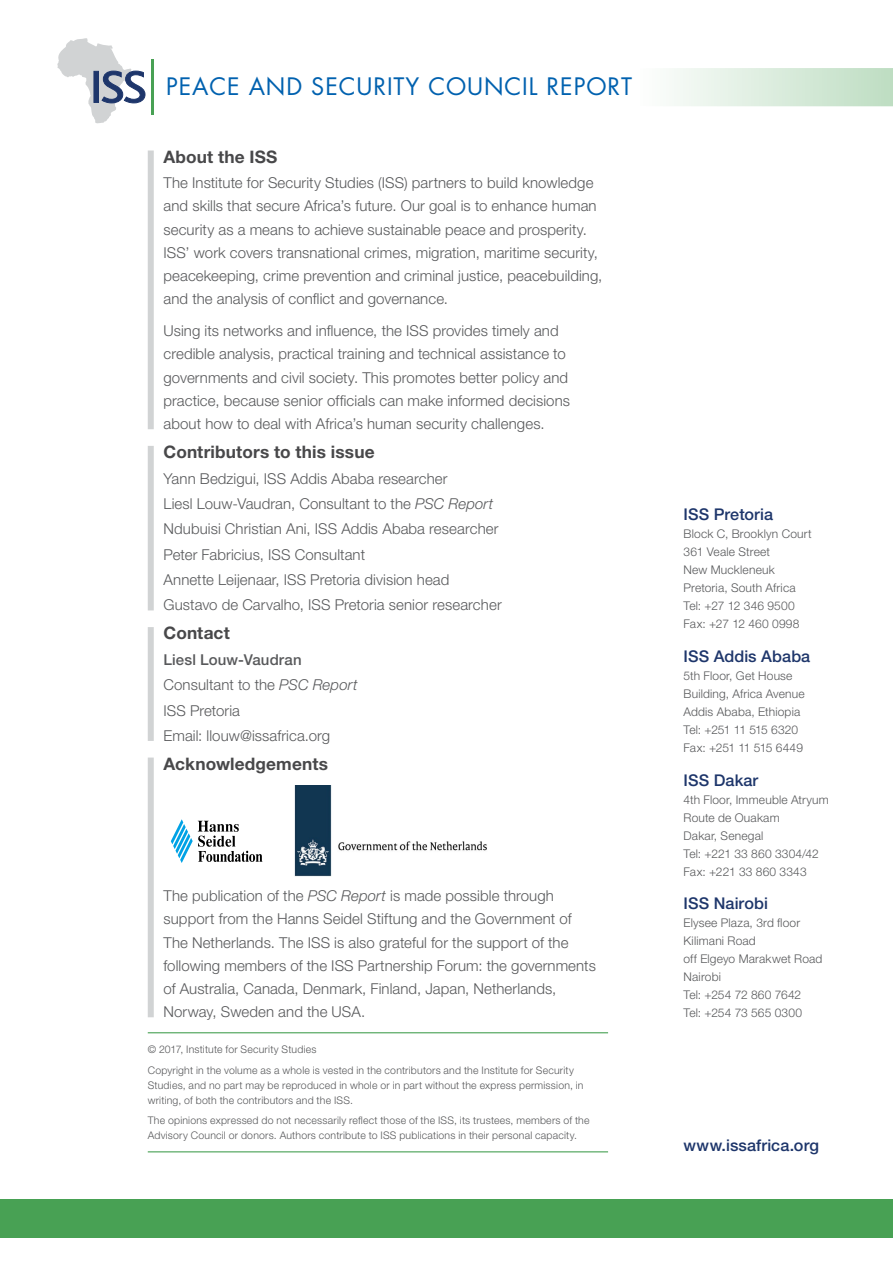
<style>
.page{position:relative;width:893px;height:1263px;background:#fff}
.page>*{position:absolute;margin:0;border:0;box-sizing:border-box;transform-origin:0 0}
.t1{font:23.4px "Futura";letter-spacing:.04em;color:#0061af}
.t2{font:700 17.25px "Helvetica Neue LT Std";letter-spacing:.01em;color:#48484a}
.t3{font:500 16.2px "Helvetica Neue LT Std";letter-spacing:.005em;color:#1e366b}
.t4{font:300 15px/23.2px "Helvetica Neue LT Std";letter-spacing:.005em;color:#58595b}
.t5{font:300 12px/18px "Helvetica Neue LT Std";letter-spacing:.015em;color:#58595b}
.t6{font:300 10.5px/15px "Helvetica Neue LT Std";letter-spacing:.02em;color:#58595b}
.s1{font-style:italic}
.s2{font-weight:500}
</style>
<div class="page">
<div style="left:640px;top:68px;width:253px;height:38px;background:linear-gradient(to right,#fdfefd,#beddc2)"></div>
<hr style="left:151px;top:59px;width:3px;height:56px;background:#48a154">
<svg style="left:57px;top:38px;width:89px;height:86px"></svg>
<div style="left:0;top:1199px;width:893px;height:38px;background:#48a154"></div>
<hr style="left:148px;top:1032px;width:460px;height:1px;background:#48a154">
<hr style="left:148px;top:1151px;width:460px;height:1px;background:#48a154">
<div style="left:148px;top:150px;width:6px;height:279px;background:#d1d3d4"></div>
<div style="left:148px;top:446px;width:6px;height:164px;background:#d1d3d4"></div>
<div style="left:148px;top:627px;width:6px;height:114px;background:#d1d3d4"></div>
<div style="left:148px;top:757px;width:6px;height:260px;background:#d1d3d4"></div>
<svg style="left:171px;top:819px;width:92px;height:44px"></svg>
<img style="left:294px;top:785px;width:193px;height:91px">
<h1 class="t1" style="left:166px;top:70px;width:468px">PEACE AND SECURITY COUNCIL REPORT</h1>
<p class="t2" style="left:164px;top:146px;width:115px">About the ISS</p>
<p class="t4" style="left:164px;top:171px;width:440px">The Institute for Security Studies (ISS) partners to build knowledge and skills that secure Africa’s future. Our goal is to enhance human security as a means to achieve sustainable peace and prosperity.<br>ISS’ work covers transnational crimes, migration, maritime security, peacekeeping, crime prevention and criminal justice, peacebuilding, and the analysis of conflict and governance.</p>
<p class="t4" style="left:164px;top:319px;width:408px">Using its networks and influence, the ISS provides timely and credible analysis, practical training and technical assistance to governments and civil society. This promotes better policy and practice, because senior officials can make informed decisions about how to deal with Africa’s human security challenges.</p>
<p class="t2" style="left:164px;top:441px;width:213px">Contributors to this issue</p>
<p class="t4" style="left:164px;top:465px;width:340px;line-height:25.3px">Yann Bedzigui, ISS Addis Ababa researcher<br>Liesl Louw-Vaudran, Consultant to the <span class="s1">PSC Report </span>Ndubuisi Christian Ani, ISS Addis Ababa researcher Peter Fabricius, ISS Consultant<br>Annette Leijenaar, ISS Pretoria division head Gustavo de Carvalho, ISS Pretoria senior researcher</p>
<p class="t2" style="left:164px;top:623px;width:68px">Contact</p>
<p class="t4" style="left:164px;top:646px;width:195px;line-height:25.3px"><span class="s2">Liesl Louw-Vaudran<br></span>Consultant to the <span class="s1">PSC Report<br></span>ISS Pretoria<br>Email: llouw@issafrica.org</p>
<p class="t2" style="left:164px;top:753px;width:166px">Acknowledgements</p>
<p class="t4" style="left:164px;top:884px;width:434px">The publication of the <span class="s1">PSC Report</span> is made possible through support from the Hanns Seidel Stiftung and the Government of The Netherlands. The ISS is also grateful for the support of the following members of the ISS Partnership Forum: the governments of Australia, Canada, Denmark, Finland, Japan, Netherlands, Norway, Sweden and the USA.</p>
<p class="t6" style="left:148px;top:1039px;width:428px;line-height:20.5px">© 2017, Institute for Security Studies<br>Copyright in the volume as a whole is vested in the contributors and the Institute for Security</p>
<p class="t6" style="left:148px;top:1077px;width:437px">Studies, and no part may be reproduced in whole or in part without the express permission, in writing, of both the contributors and the ISS.</p>
<p class="t6" style="left:148px;top:1113px;width:443px">The opinions expressed do not necessarily reflect those of the ISS, its trustees, members of the<br>Advisory Council or donors. Authors contribute to ISS publications in their personal capacity.</p>
<p class="t3" style="left:684px;top:504px;width:91px">ISS Pretoria</p>
<p class="t5" style="left:684px;top:524px;width:130px">Block C, Brooklyn Court<br>361 Veale Street<br>New Muckleneuk<br>Pretoria, South Africa<br>Tel: +27 12 346 9500<br>Fax: +27 12 460 0998</p>
<p class="t3" style="left:684px;top:646px;width:128px">ISS Addis Ababa</p>
<p class="t5" style="left:684px;top:666px;width:123px">5th Floor, Get House<br>Building, Africa Avenue<br>Addis Ababa, Ethiopia<br>Tel: +251 11 515 6320<br>Fax: +251 11 515 6449</p>
<p class="t3" style="left:684px;top:770px;width:76px">ISS Dakar</p>
<p class="t5" style="left:684px;top:790px;width:147px">4th Floor, Immeuble Atryum<br>Route de Ouakam<br>Dakar, Senegal<br>Tel: +221 33 860 3304/42<br>Fax: +221 33 860 3343</p>
<p class="t3" style="left:684px;top:894px;width:86px">ISS Nairobi</p>
<p class="t5" style="left:684px;top:914px;width:140px">Elysee Plaza, 3rd floor<br>Kilimani Road<br>off Elgeyo Marakwet Road<br>Nairobi<br>Tel: +254 72 860 7642<br>Tel: +254 73 565 0300</p>
<p class="t3" style="left:684px;top:1135px;width:137px">www.issafrica.org</p>
</div>
